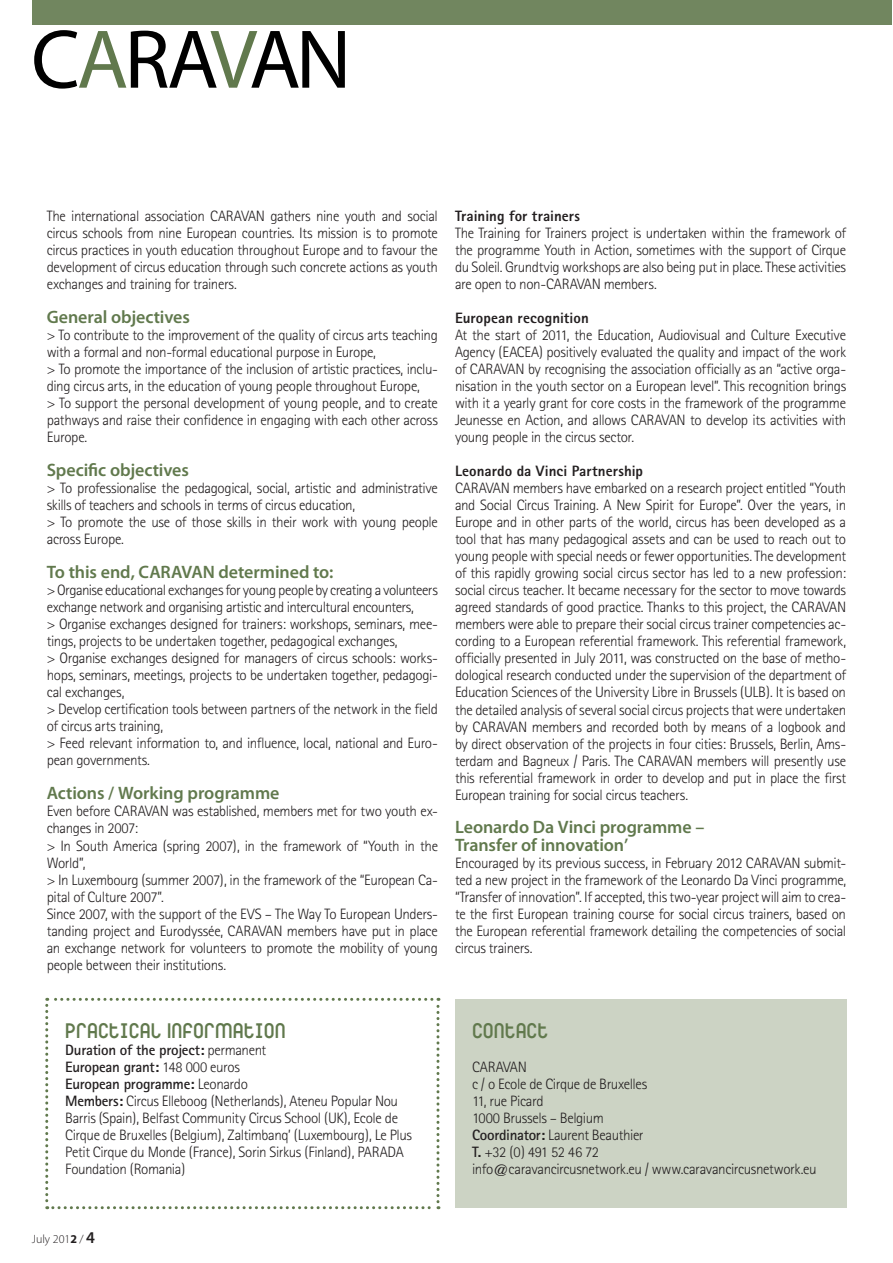
<style>
.page{position:relative;width:893px;height:1263px;background:#fff}
.page>*{position:absolute;margin:0;border:0;box-sizing:border-box;transform-origin:0 0}
.t1{font:84px "Myriad Pro";letter-spacing:-.05em;color:#000}
.t2{font:700 semi-expanded 21px "Garaje 53 Unicase";color:#61794d}
.t3{font:600 18px/17px "Myriad Pro";letter-spacing:-.005em;color:#61794d}
.t4{font:300 15px/17px "Rotis Sans Serif";letter-spacing:-.025em;color:#231f20}
.t5{font:800 15px "Rotis Sans Serif";letter-spacing:.005em;color:#231f20}
.t6{font:300 12px "Myriad Pro";color:#231f20}
.s1{color:#61794d}
.s2{font-weight:700}
.s3{font-weight:600;font-size:16.5px}
</style>
<div class="page">
<div style="left:33px;top:0;width:859px;height:25px;background:#71865f"></div>
<div style="left:455px;top:999px;width:391px;height:209px;background:#ccd3c4"></div>
<svg style="left:45px;top:998px;width:394px;height:211px"></svg>
<h1 class="t1" style="left:31px;top:8px;width:322px">C<span class="s1">A</span>RA<span class="s1">V</span>AN</h1>
<p class="t4" style="left:47px;top:208px;width:393px;text-align:justify">The international association CARAVAN gathers nine youth and social circus schools from nine European countries. Its mission is to promote circus practices in youth education throughout Europe and to favour the development of circus education through such concrete actions as youth exchanges and training for trainers.</p>
<p class="t3" style="left:47px;top:308px;width:145px">General objectives</p>
<p class="t4" style="left:47px;top:327px;width:393px">&gt; To contribute to the improvement of the quality of circus arts teaching with a formal and non-formal educational purpose in Europe,<br>&gt; To promote the importance of the inclusion of artistic practices, inclu&shy;ding circus arts, in the education of young people throughout Europe,<br>&gt; To support the personal development of young people, and to create pathways and raise their confidence in engaging with each other across Europe.</p>
<p class="t3" style="left:47px;top:461px;width:144px">Specific objectives</p>
<p class="t4" style="left:47px;top:480px;width:393px">&gt; To professionalise the pedagogical, social, artistic and administrative skills of teachers and schools in terms of circus education,<br>&gt; To promote the use of those skills in their work with young people across Europe.</p>
<p class="t3" style="left:47px;top:563px;width:288px">To this end, CARAVAN determined to:</p>
<p class="t4" style="left:47px;top:582px;width:393px">&gt; Organise educational exchanges for young people by creating a volunteers exchange network and organising artistic and intercultural encounters,<br>&gt; Organise exchanges designed for trainers: workshops, seminars, mee&shy;tings, projects to be undertaken together, pedagogical exchanges,<br>&gt; Organise exchanges designed for managers of circus schools: works&shy;hops, seminars, meetings, projects to be undertaken together, pedagogi&shy;cal exchanges,<br>&gt; Develop certification tools between partners of the network in the field of circus arts training,<br>&gt; Feed relevant information to, and influence, local, national and Euro&shy;pean governments.</p>
<p class="t3" style="left:47px;top:784px;width:234px">Actions / Working programme</p>
<p class="t4" style="left:47px;top:803px;width:393px">Even before CARAVAN was established, members met for two youth ex&shy;changes in 2007:<br>&gt; In South America (spring 2007), in the framework of “Youth in the World”,<br>&gt; In Luxembourg (summer 2007), in the framework of the “European Ca&shy;pital of Culture 2007”.<br>Since 2007, with the support of the EVS – The Way To European Unders&shy;tanding project and Eurodyssée, CARAVAN members have put in place an exchange network for volunteers to promote the mobility of young people between their institutions.</p>
<p class="t5" style="left:455px;top:206px;width:127px">Training for trainers</p>
<p class="t4" style="left:455px;top:225px;width:393px;text-align:justify">The Training for Trainers project is undertaken within the framework of the programme Youth in Action, sometimes with the support of Cirque du Soleil. Grundtvig workshops are also being put in place. These activities are open to non-CARAVAN members.</p>
<p class="t5" style="left:455px;top:309px;width:135px">European recognition</p>
<p class="t4" style="left:455px;top:327px;width:393px;text-align:justify">At the start of 2011, the Education, Audiovisual and Culture Executive Agency (EACEA) positively evaluated the quality and impact of the work of CARAVAN by recognising the association officially as an “active orga&shy;nisation in the youth sector on a European level”. This recognition brings with it a yearly grant for core costs in the framework of the programme Jeunesse en Action, and allows CARAVAN to develop its activities with young people in the circus sector.</p>
<p class="t5" style="left:455px;top:462px;width:190px">Leonardo da Vinci Partnership</p>
<p class="t4" style="left:455px;top:480px;width:393px;text-align:justify">CARAVAN members have embarked on a research project entitled “Youth and Social Circus Training. A New Spirit for Europe”. Over the years, in Europe and in other parts of the world, circus has been developed as a tool that has many pedagogical assets and can be used to reach out to young people with special needs or fewer opportunities. The development of this rapidly growing social circus sector has led to a new profession: social circus teacher. It became necessary for the sector to move towards agreed standards of good practice. Thanks to this project, the CARAVAN members were able to prepare their social circus trainer competencies ac&shy;cording to a European referential framework. This referential framework, officially presented in July 2011, was constructed on the base of metho&shy;dological research conducted under the supervision of the department of Education Sciences of the University Libre in Brussels (ULB). It is based on the detailed analysis of several social circus projects that were undertaken by CARAVAN members and recorded both by means of a logbook and by direct observation of the projects in four cities: Brussels, Berlin, Ams&shy;terdam and Bagneux / Paris. The CARAVAN members will presently use this referential framework in order to develop and put in place the first European training for social circus teachers.</p>
<p class="t3" style="left:455px;top:818px;width:251px">Leonardo Da Vinci programme –<br>Transfer of innovation’</p>
<p class="t4" style="left:455px;top:854px;width:393px;text-align:justify">Encouraged by its previous success, in February 2012 CARAVAN submit&shy;ted a new project in the framework of the Leonardo Da Vinci programme, “Transfer of innovation”. If accepted, this two-year project will aim to crea&shy;te the first European training course for social circus trainers, based on the European referential framework detailing the competencies of social circus trainers.</p>
<h2 class="t2" style="left:65px;top:1017px;width:222px">PRACTICAL INFORMATION</h2>
<p class="t4" style="left:65px;top:1041px;width:348px"><span class="s2">Duration of the project:</span> permanent<br><span class="s2">European grant:</span> 148 000 euros<br><span class="s2">European programme:</span> Leonardo<br><span class="s2">Members:</span> Circus Elleboog (Netherlands), Ateneu Popular Nou Barris (Spain), Belfast Community Circus School (UK), Ecole de Cirque de Bruxelles (Belgium), Zaltimbanq’ (Luxembourg), Le Plus Petit Cirque du Monde (France), Sorin Sirkus (Finland), PARADA Foundation (Romania)</p>
<h2 class="t2" style="left:472px;top:1017px;width:78px">CONTACT</h2>
<p class="t4" style="left:472px;top:1058px;width:346px">CARAVAN<br>c / o Ecole de Cirque de Bruxelles<br>11, rue Picard<br>1000 Brussels – Belgium<br><span class="s2">Coordinator:</span> Laurent Beauthier<br><span class="s2">T.</span> +32 (0) 491 52 46 72<br>info@caravancircusnetwork.eu / www.caravancircusnetwork.eu</p>
<p class="t6" style="left:32px;top:1232px;width:65px">July 201<span class="s2">2</span> / <span class="s3">4</span></p>
</div>
